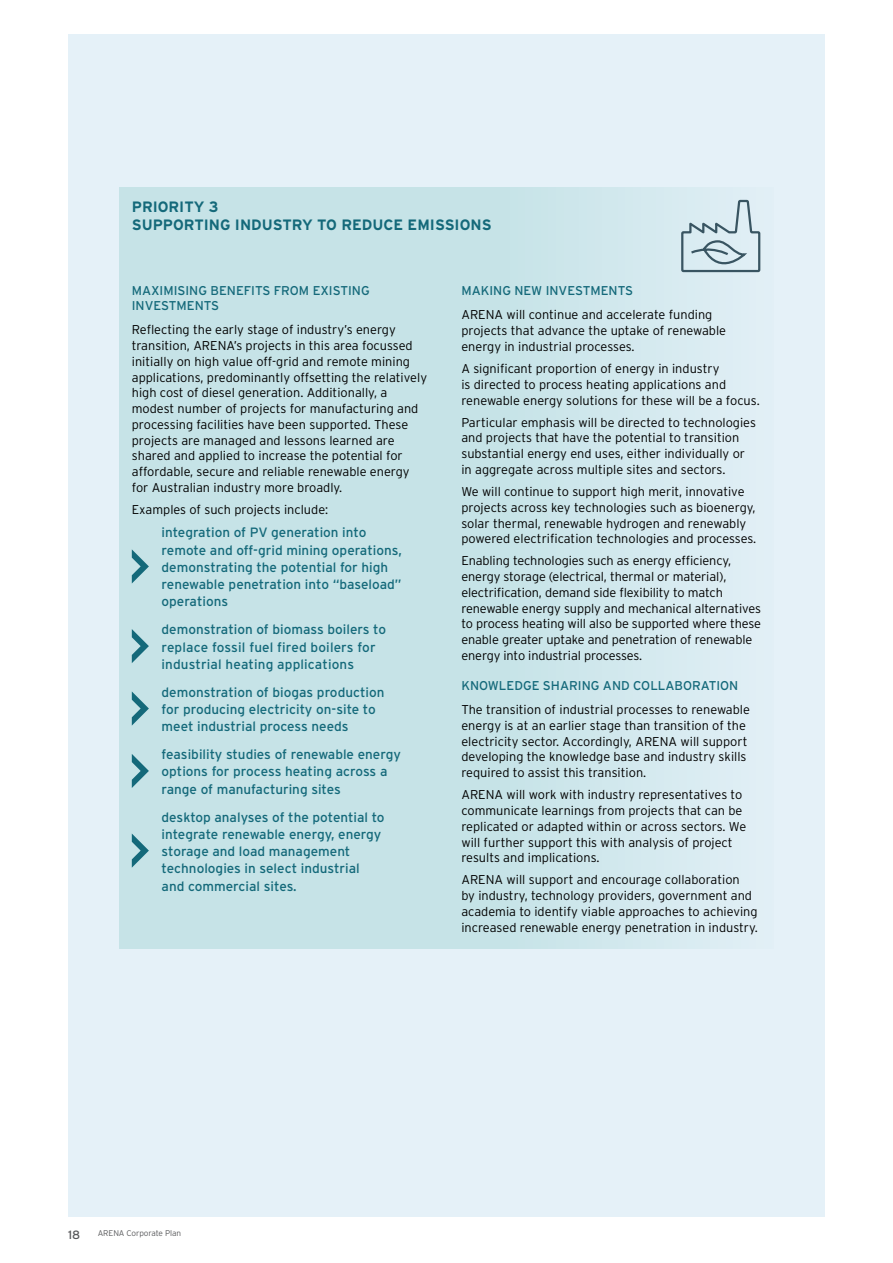
<style>
.page{position:relative;width:893px;height:1263px;background:#fff}
.page>*{position:absolute;margin:0;border:0;box-sizing:border-box;transform-origin:0 0}
.t1{font:700 15px/18px "Interstate";color:#14697a}
.t2{font:13.5px/17.2px "Interstate";color:#14697a}
.t3{font:300 12.75px/15.8px "Interstate";color:#000}
.t4{font:12.75px/15px "Interstate";color:#14697a}
.t5{font:12px "Interstate";color:#58595b}
.t6{font:300 8.25px "Interstate";letter-spacing:-.01em;color:#58595b}
</style>
<div class="page">
<div style="left:68px;top:34px;width:757px;height:1182px;background:#e5f1f8"></div>
<div style="left:119px;top:187px;width:655px;height:761px;background:linear-gradient(to right,#bfe0e3,#d8ebf1)"></div>
<svg style="left:680px;top:199px;width:81px;height:78px"></svg>
<svg style="left:132px;top:549px;width:17px;height:34px"></svg>
<svg style="left:132px;top:629px;width:17px;height:34px"></svg>
<svg style="left:132px;top:691px;width:17px;height:35px"></svg>
<svg style="left:132px;top:754px;width:17px;height:34px"></svg>
<svg style="left:132px;top:833px;width:17px;height:35px"></svg>
<p class="t1" style="left:132px;top:198px;width:361px">PRIORITY 3<br>SUPPORTING INDUSTRY TO REDUCE EMISSIONS</p>
<p class="t4" style="left:132px;top:283px;width:239px">MAXIMISING BENEFITS FROM EXISTING<br>INVESTMENTS</p>
<p class="t3" style="left:132px;top:322px;width:297px">Reflecting the early stage of industry’s energy transition, ARENA’s projects in this area focussed initially on high value off-grid and remote mining applications, predominantly offsetting the relatively high cost of diesel generation. Additionally, a modest number of projects for manufacturing and processing facilities have been supported. These projects are managed and lessons learned are shared and applied to increase the potential for affordable, secure and reliable renewable energy for Australian industry more broadly.</p>
<p class="t3" style="left:132px;top:501px;width:198px">Examples of such projects include:</p>
<p class="t2" style="left:162px;top:524px;width:242px">integration of PV generation into remote and off-grid mining operations, demonstrating the potential for high renewable penetration into “baseload” operations</p>
<p class="t2" style="left:162px;top:621px;width:226px">demonstration of biomass boilers to replace fossil fuel fired boilers for industrial heating applications</p>
<p class="t2" style="left:162px;top:683px;width:224px">demonstration of biogas production for producing electricity on-site to meet industrial process needs</p>
<p class="t2" style="left:162px;top:746px;width:241px">feasibility studies of renewable energy options for process heating across a range of manufacturing sites</p>
<p class="t2" style="left:162px;top:808px;width:225px">desktop analyses of the potential to integrate renewable energy, energy storage and load management technologies in select industrial and commercial sites.</p>
<p class="t4" style="left:461px;top:283px;width:173px">MAKING NEW INVESTMENTS</p>
<p class="t3" style="left:461px;top:307px;width:266px">ARENA will continue and accelerate funding projects that advance the uptake of renewable energy in industrial processes.</p>
<p class="t3" style="left:461px;top:361px;width:300px">A significant proportion of energy in industry<br>is directed to process heating applications and renewable energy solutions for these will be a focus.</p>
<p class="t3" style="left:461px;top:414px;width:296px">Particular emphasis will be directed to technologies and projects that have the potential to transition substantial energy end uses, either individually or in aggregate across multiple sites and sectors.</p>
<p class="t3" style="left:461px;top:484px;width:296px">We will continue to support high merit, innovative projects across key technologies such as bioenergy, solar thermal, renewable hydrogen and renewably powered electrification technologies and processes.</p>
<p class="t3" style="left:461px;top:553px;width:301px">Enabling technologies such as energy efficiency, energy storage (electrical, thermal or material), electrification, demand side flexibility to match renewable energy supply and mechanical alternatives to process heating will also be supported where these enable greater uptake and penetration of renewable energy into industrial processes.</p>
<p class="t4" style="left:461px;top:678px;width:279px">KNOWLEDGE SHARING AND COLLABORATION</p>
<p class="t3" style="left:461px;top:702px;width:290px">The transition of industrial processes to renewable energy is at an earlier stage than transition of the electricity sector. Accordingly, ARENA will support developing the knowledge base and industry skills required to assist this transition.</p>
<p class="t3" style="left:461px;top:787px;width:286px">ARENA will work with industry representatives to communicate learnings from projects that can be replicated or adapted within or across sectors. We will further support this with analysis of project results and implications.</p>
<p class="t3" style="left:461px;top:872px;width:298px">ARENA will support and encourage collaboration<br>by industry, technology providers, government and academia to identify viable approaches to achieving increased renewable energy penetration in industry.</p>
<p class="t5" style="left:68px;top:1228px;width:14px">18</p>
<p class="t6" style="left:98px;top:1228px;width:85px">ARENA Corporate Plan</p>
</div>
